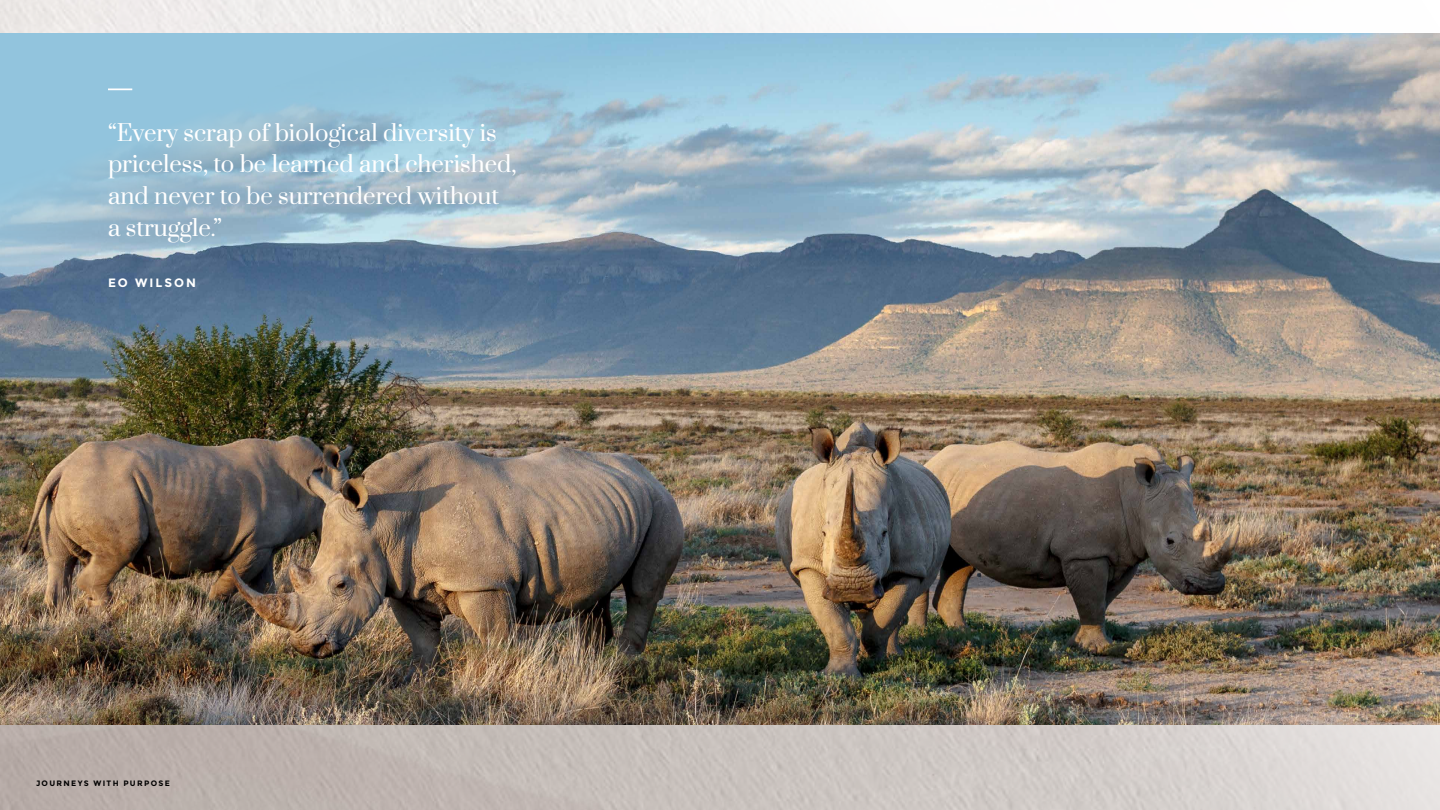
<style>
.page{position:relative;width:1440px;height:810px;background:#fff}
.page>*{position:absolute;margin:0;border:0;box-sizing:border-box;transform-origin:0 0}
.t1{font:22.35px/31.7px "Prata";color:#fff}
.t2{font:700 12.08px "Montserrat";letter-spacing:.17em;color:#fff}
.t3{font:700 7.8px "Montserrat";letter-spacing:.17em;color:#000}
</style>
<div class="page">
<img style="left:0;top:0;width:1440px;height:810px">
<img style="left:0;top:34px;width:1440px;height:690px">
<svg style="left:0;top:33px;width:588px;height:294px;background:#89acc3"></svg>
<hr style="left:108px;top:88px;width:24px;height:2px;background:#fff">
<p class="t1" style="left:108px;top:117px;width:410px">“Every scrap of biological diversity is priceless, to be learned and cherished, and never to be surrendered without a struggle.”</p>
<p class="t2" style="left:108px;top:276px;width:90px">EO WILSON</p>
<p class="t3" style="left:36px;top:779px;width:135px">JOURNEYS WITH PURPOSE</p>
</div>
